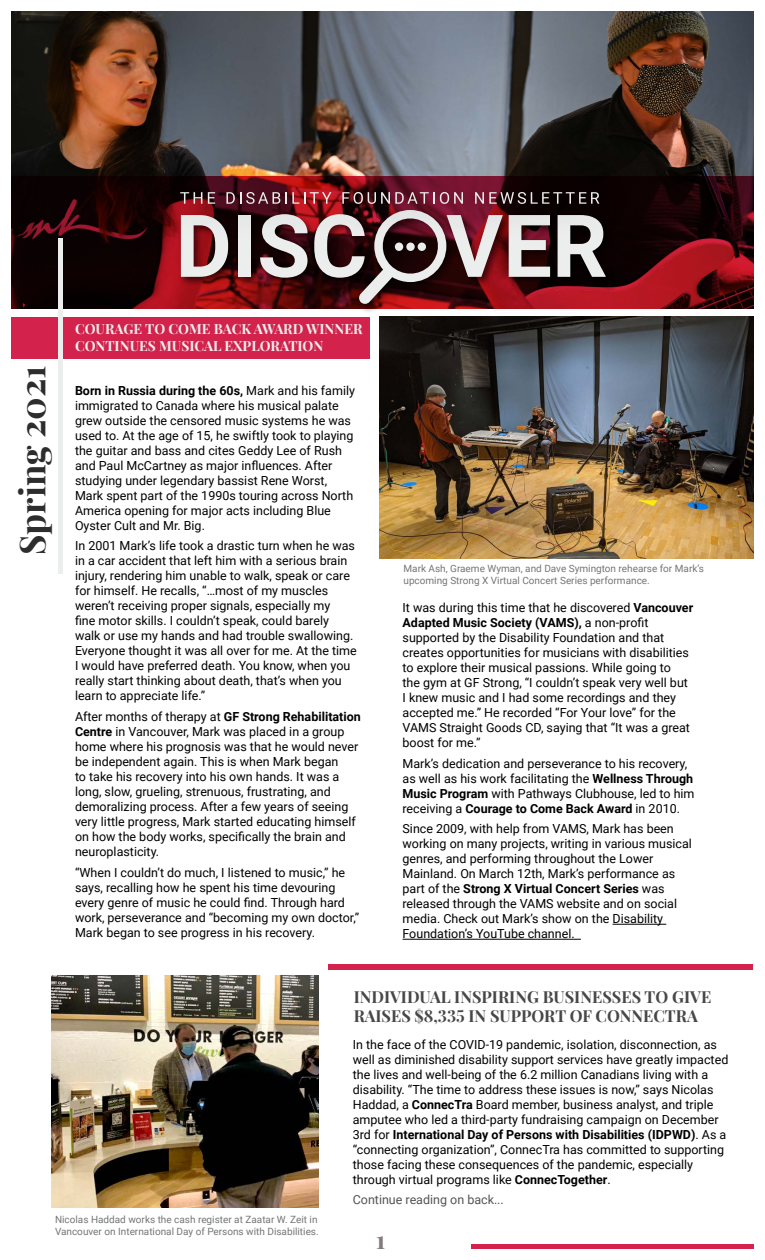
<style>
.page{position:relative;width:765px;height:1260px;background:#fff}
.page>*{position:absolute;margin:0;border:0;box-sizing:border-box;transform-origin:0 0}
.t1{font:700 35px "Playfair Display";color:#2d2d2d}
.t2{font:700 25px "Playfair Display";color:#837a7b}
.t3{font:700 16.25px/19.5px "Playfair Display";color:#474747}
.t4{font:700 13.75px/16.5px "Playfair Display";color:#eceeed}
.t5{font:12.5px/15px "Roboto";color:#000}
.t6{font:12.5px "Roboto";color:#535454}
.t7{font:10px/12px "Roboto";color:#747575}
.s1{font-weight:700}
</style>
<div class="page">
<div style="left:11px;top:317px;width:359px;height:41px;background:#d3224c"></div>
<img style="left:11px;top:11px;width:743px;height:165px">
<svg style="left:11px;top:176px;width:743px;height:132px;background:#330609"></svg>
<div style="left:179px;top:208px;width:437px;height:106px;background:#000;opacity:.61"></div>
<svg style="left:181px;top:240px;width:47px;height:37px;background:#b69394"></svg>
<div style="left:238px;top:215px;width:13px;height:62px;background:#eceeed"></div>
<svg style="left:260px;top:240px;width:48px;height:38px;background:#908284"></svg>
<svg style="left:509px;top:240px;width:41px;height:37px;background:#a69c9c"></svg>
<svg style="left:558px;top:240px;width:48px;height:37px;background:#939291"></svg>
<svg style="left:314px;top:240px;width:189px;height:64px;background:#644042"></svg>
<div style="left:149px;top:155px;width:483px;height:85px;background:#000;opacity:.75"></div>
<svg style="left:180px;top:192px;width:22px;height:12px"></svg>
<svg style="left:208px;top:192px;width:7px;height:12px"></svg>
<svg style="left:226px;top:192px;width:105px;height:12px"></svg>
<svg style="left:342px;top:192px;width:121px;height:12px"></svg>
<svg style="left:475px;top:192px;width:124px;height:12px"></svg>
<div style="left:395px;top:243px;width:8px;height:8px;background:#eceeed;border-radius:50%"></div>
<div style="left:406px;top:243px;width:9px;height:8px;background:#eceeed;border-radius:50%"></div>
<div style="left:418px;top:243px;width:8px;height:8px;background:#eceeed;border-radius:50%"></div>
<div style="left:58px;top:238px;width:5px;height:335px;background:#eceeed"></div>
<img style="left:380px;top:317px;width:374px;height:241px">
<hr style="left:613px;top:924px;width:53px;height:1px;background:#000">
<hr style="left:403px;top:939px;width:178px;height:1px;background:#000">
<div style="left:328px;top:965px;width:424px;height:5px;background:#d3224c"></div>
<img style="left:52px;top:976px;width:267px;height:232px">
<div style="left:471px;top:1244px;width:283px;height:5px;background:#d3224c"></div>
<h1 class="t1" style="left:5px;top:555px;width:191px;rotate:-90deg">Spring 2021</h1>
<p class="t4" style="left:75px;top:320px;width:289px">COURAGE TO COME BACK AWARD WINNER<br>CONTINUES MUSICAL EXPLORATION</p>
<p class="t5" style="left:75px;top:382px;width:282px"><span class="s1">Born in Russia during the 60s,</span> Mark and his family immigrated to Canada where his musical palate grew outside the censored music systems he was used to. At the age of 15, he swiftly took to playing the guitar and bass and cites Geddy Lee of Rush and Paul McCartney as major influences. After studying under legendary bassist Rene Worst, Mark spent part of the 1990s touring across North America opening for major acts including Blue Oyster Cult and Mr. Big.</p>
<p class="t5" style="left:75px;top:538px;width:283px">In 2001 Mark’s life took a drastic turn when he was in a car accident that left him with a serious brain injury, rendering him unable to walk, speak or care for himself. He recalls, “…most of my muscles weren’t receiving proper signals, especially my<br>fine motor skills. I couldn’t speak, could barely walk or use my hands and had trouble swallowing.<br>Everyone thought it was all over for me. At the time I would have preferred death. You know, when you really start thinking about death, that’s when you learn to appreciate life.”</p>
<p class="t5" style="left:75px;top:708px;width:287px">After months of therapy at <span class="s1">GF Strong Rehabilitation Centre</span> in Vancouver, Mark was placed in a group home where his prognosis was that he would never be independent again. This is when Mark began<br>to take his recovery into his own hands. It was a long, slow, grueling, strenuous, frustrating, and demoralizing process. After a few years of seeing very little progress, Mark started educating himself on how the body works, specifically the brain and neuroplasticity.</p>
<p class="t5" style="left:75px;top:864px;width:286px">“When I couldn’t do much, I listened to music,” he says, recalling how he spent his time devouring every genre of music he could find. Through hard work, perseverance and “becoming my own doctor,” Mark began to see progress in his recovery.</p>
<p class="t7" style="left:403px;top:562px;width:302px">Mark Ash, Graeme Wyman, and Dave Symington rehearse for Mark’s upcoming Strong X Virtual Concert Series performance.</p>
<p class="t5" style="left:403px;top:600px;width:292px">It was during this time that he discovered <span class="s1">Vancouver Adapted Music Society (VAMS),</span> a non-profit supported by the Disability Foundation and that creates opportunities for musicians with disabilities to explore their musical passions. While going to<br>the gym at GF Strong, “I couldn’t speak very well but I knew music and I had some recordings and they accepted me.” He recorded “For Your love” for the VAMS Straight Goods CD, saying that “It was a great boost for me.”</p>
<p class="t5" style="left:403px;top:755px;width:294px">Mark’s dedication and perseverance to his recovery, as well as his work facilitating the <span class="s1">Wellness Through Music Program</span> with Pathways Clubhouse, led to him receiving a <span class="s1">Courage to Come Back Award</span> in 2010.</p>
<p class="t5" style="left:403px;top:821px;width:291px">Since 2009, with help from VAMS, Mark has been working on many projects, writing in various musical genres, and performing throughout the Lower Mainland. On March 12th, Mark’s performance as part of the <span class="s1">Strong X Virtual Concert Series</span> was released through the VAMS website and on social media. Check out Mark’s show on the Disability Foundation’s YouTube channel.</p>
<h3 class="t3" style="left:354px;top:986px;width:359px">INDIVIDUAL INSPIRING BUSINESSES TO GIVE<br>RAISES $8,335 IN SUPPORT OF CONNECTRA</h3>
<p class="t7" style="left:55px;top:1213px;width:265px">Nicolas Haddad works the cash register at Zaatar W. Zeit in<br>Vancouver on International Day of Persons with Disabilities.</p>
<p class="t5" style="left:353px;top:1036px;width:377px">In the face of the COVID-19 pandemic, isolation, disconnection, as well as diminished disability support services have greatly impacted the lives and well-being of the 6.2 million Canadians living with a disability. “The time to address these issues is now,” says Nicolas Haddad, a <span class="s1">ConnecTra</span> Board member, business analyst, and triple amputee who led a third-party fundraising campaign on December 3rd for <span class="s1">International Day of Persons with Disabilities (IDPWD)</span>. As a “connecting organization”, ConnecTra has committed to supporting those facing these consequences of the pandemic, especially through virtual programs like <span class="s1">ConnecTogether</span>.</p>
<p class="t6" style="left:353px;top:1191px;width:153px">Continue reading on back...</p>
<h2 class="t2" style="left:376px;top:1220px;width:11px">1</h2>
</div>
